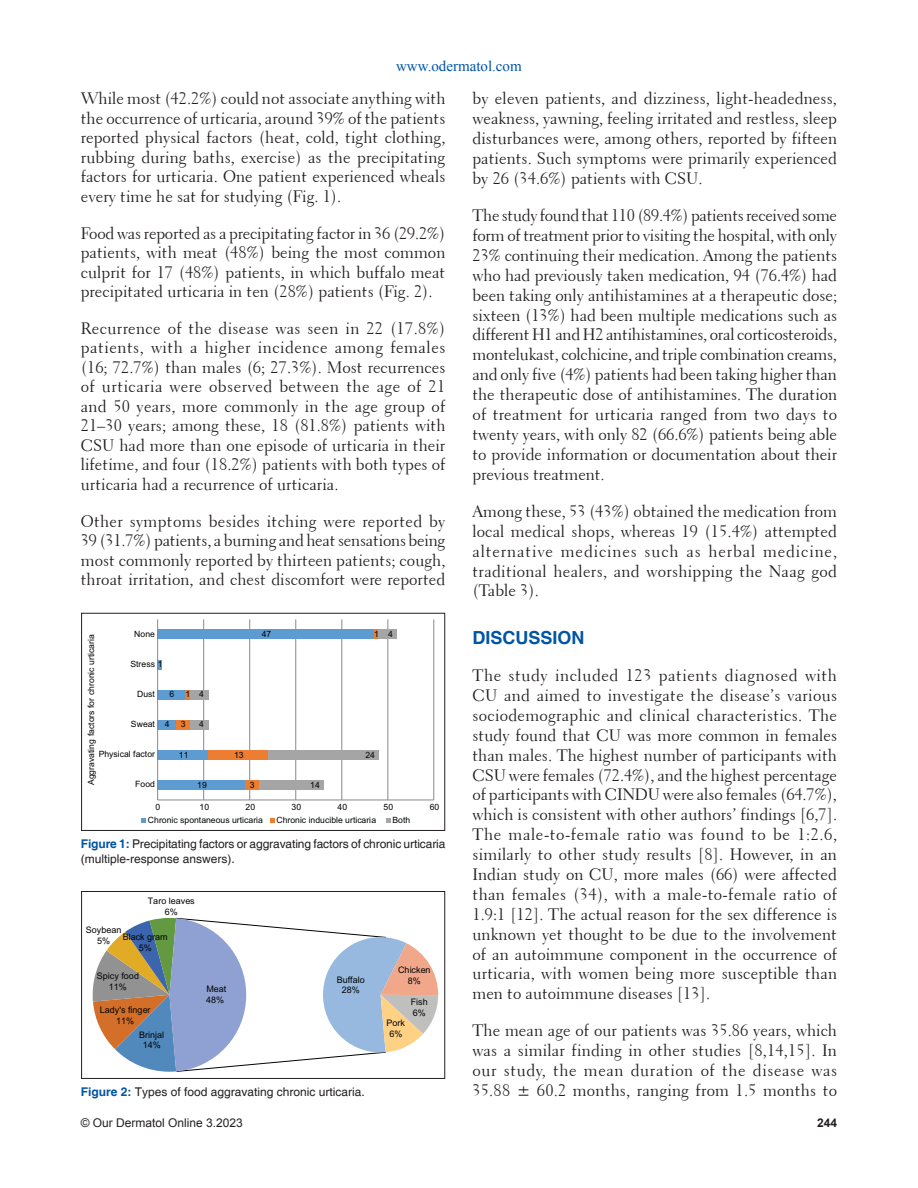
<style>
.page{position:relative;width:918px;height:1188px;background:#fff}
.page>*{position:absolute;margin:0;border:0;box-sizing:border-box;transform-origin:0 0}
.t1{font:700 18px "Helvetica";color:#0054a6}
.t2{font:16.5px/20px "Transitional 521 BT Roman A";color:#231f20;text-align:justify}
.t3{font:15px "Times New Roman";color:#0054a6}
.t4{font:12px/15px "Helvetica";color:#231f20}
.t5{font:12px "Arial";color:#231f20}
.t6{font:700 12px "Arial";color:#231f20}
.t7{font:9px/10.8px "Arial";color:#020303;text-align:center}
.t8{font:8.7px "Arial";color:#020303}
.s1{font-weight:700;color:#0054a6}
</style>
<div class="page">
<svg style="left:93px;top:917px;width:345px;height:155px"></svg>
<div style="left:81px;top:891px;width:364px;height:188px;border:1px solid #231f20"></div>
<hr style="left:203px;top:619px;width:1px;height:181px;background:#898989">
<hr style="left:249px;top:619px;width:1px;height:181px;background:#898989">
<hr style="left:295px;top:619px;width:1px;height:181px;background:#898989">
<hr style="left:341px;top:619px;width:1px;height:181px;background:#898989">
<hr style="left:387px;top:619px;width:1px;height:181px;background:#898989">
<hr style="left:433px;top:619px;width:1px;height:181px;background:#898989">
<div style="left:158px;top:780px;width:87px;height:10px;background:#5d9bd3"></div>
<div style="left:158px;top:750px;width:50px;height:10px;background:#5d9bd3"></div>
<div style="left:158px;top:720px;width:18px;height:9px;background:#5d9bd3"></div>
<div style="left:158px;top:690px;width:27px;height:9px;background:#5d9bd3"></div>
<svg style="left:158px;top:660px;width:4px;height:9px"></svg>
<div style="left:158px;top:630px;width:216px;height:9px;background:#5d9bd3"></div>
<div style="left:245px;top:780px;width:14px;height:10px;background:#ed7d31"></div>
<div style="left:208px;top:750px;width:60px;height:10px;background:#ed7d31"></div>
<div style="left:176px;top:720px;width:14px;height:9px;background:#ed7d31"></div>
<div style="left:185px;top:690px;width:5px;height:9px;background:#ed7d31"></div>
<div style="left:374px;top:630px;width:5px;height:9px;background:#ed7d31"></div>
<div style="left:259px;top:780px;width:64px;height:10px;background:#a5a5a5"></div>
<div style="left:268px;top:750px;width:111px;height:10px;background:#a5a5a5"></div>
<div style="left:190px;top:720px;width:18px;height:9px;background:#a5a5a5"></div>
<div style="left:190px;top:690px;width:18px;height:9px;background:#a5a5a5"></div>
<div style="left:379px;top:630px;width:18px;height:9px;background:#a5a5a5"></div>
<hr style="left:158px;top:800px;width:276px;height:1px;background:#898989">
<hr style="left:157px;top:619px;width:1px;height:181px;background:#898989">
<svg style="left:142px;top:818px;width:4px;height:5px"></svg>
<svg style="left:270px;top:818px;width:5px;height:5px"></svg>
<svg style="left:386px;top:818px;width:5px;height:5px"></svg>
<div style="left:81px;top:613px;width:364px;height:218px;border:1px solid #231f20"></div>
<p class="t3" style="left:396px;top:58px;width:127px">www.odermatol.com</p>
<p class="t2" style="left:81px;top:89px;width:366px;line-height:19.5px">While most (42.2%) could not associate anything with the occurrence of urticaria, around 39% of the patients reported physical factors (heat, cold, tight clothing, rubbing during baths, exercise) as the precipitating factors for urticaria. One patient experienced wheals every time he sat for studying (Fig. 1).</p>
<p class="t2" style="left:81px;top:223px;width:366px;line-height:19.5px">Food was reported as a precipitating factor in 36 (29.2%) patients, with meat (48%) being the most common culprit for 17 (48%) patients, in which buffalo meat precipitated urticaria in ten (28%) patients (Fig. 2).</p>
<p class="t2" style="left:81px;top:319px;width:366px;line-height:19.5px">Recurrence of the disease was seen in 22 (17.8%) patients, with a higher incidence among females (16; 72.7%) than males (6; 27.3%). Most recurrences of urticaria were observed between the age of 21 and 50 years, more commonly in the age group of 21–30 years; among these, 18 (81.8%) patients with CSU had more than one episode of urticaria in their lifetime, and four (18.2%) patients with both types of urticaria had a recurrence of urticaria.</p>
<p class="t2" style="left:81px;top:511px;width:366px;line-height:19.5px">Other symptoms besides itching were reported by 39 (31.7%) patients, a burning and heat sensations being most commonly reported by thirteen patients; cough, throat irritation, and chest discomfort were reported</p>
<p class="t8" style="left:134px;top:631px;width:22px">None</p>
<p class="t8" style="left:88px;top:785px;width:152px;rotate:-90deg">Aggravating factors for chronic urticaria</p>
<p class="t8" style="left:131px;top:661px;width:34px">Stress 1</p>
<p class="t8" style="left:137px;top:691px;width:19px">Dust</p>
<p class="t8" style="left:169px;top:691px;width:6px">6</p>
<p class="t8" style="left:186px;top:691px;width:6px">1</p>
<p class="t8" style="left:131px;top:721px;width:26px">Sweat</p>
<p class="t8" style="left:181px;top:721px;width:6px">3</p>
<p class="t8" style="left:165px;top:721px;width:6px">4</p>
<p class="t8" style="left:99px;top:751px;width:58px">Physical factor</p>
<p class="t8" style="left:179px;top:751px;width:11px">11</p>
<p class="t8" style="left:135px;top:781px;width:21px">Food</p>
<p class="t8" style="left:199px;top:691px;width:6px">4</p>
<p class="t8" style="left:199px;top:721px;width:6px">4</p>
<p class="t8" style="left:197px;top:781px;width:11px">19</p>
<p class="t8" style="left:262px;top:631px;width:11px">47</p>
<p class="t8" style="left:234px;top:751px;width:11px">13</p>
<p class="t8" style="left:250px;top:781px;width:6px">3</p>
<p class="t8" style="left:310px;top:781px;width:11px">14</p>
<p class="t8" style="left:374px;top:631px;width:6px">1</p>
<p class="t8" style="left:388px;top:631px;width:6px">4</p>
<p class="t8" style="left:365px;top:751px;width:11px">24</p>
<p class="t8" style="left:156px;top:804px;width:6px">0</p>
<p class="t8" style="left:200px;top:804px;width:11px">10</p>
<p class="t8" style="left:246px;top:804px;width:11px">20</p>
<p class="t8" style="left:292px;top:804px;width:11px">30</p>
<p class="t8" style="left:338px;top:804px;width:11px">40</p>
<p class="t8" style="left:384px;top:804px;width:11px">50</p>
<p class="t8" style="left:430px;top:804px;width:11px">60</p>
<p class="t8" style="left:148px;top:817px;width:117px">Chronic spontaneous urticaria</p>
<p class="t8" style="left:276px;top:817px;width:101px">Chronic inducible urticaria</p>
<p class="t8" style="left:392px;top:817px;width:19px">Both</p>
<p class="t4" style="left:81px;top:837px;width:366px"><span class="s1">Figure 1:</span> Precipitating factors or aggravating factors of chronic urticaria (multiple-response answers).</p>
<p class="t7" style="left:148px;top:896px;width:48px">Taro leaves<br>6%</p>
<p class="t7" style="left:86px;top:926px;width:37px">Soybean<br>5%</p>
<p class="t7" style="left:123px;top:932px;width:47px">Black gram<br>5%</p>
<p class="t7" style="left:97px;top:972px;width:44px">Spicy food<br>11%</p>
<p class="t7" style="left:100px;top:1006px;width:52px">Lady's finger<br>11%</p>
<p class="t7" style="left:139px;top:1030px;width:27px">Brinjal<br>14%</p>
<p class="t7" style="left:206px;top:985px;width:22px;text-align:left">Meat<br>48%</p>
<p class="t7" style="left:337px;top:975px;width:30px">Buffalo<br>28%</p>
<p class="t4" style="left:81px;top:1085px;width:286px"><span class="s1">Figure 2:</span> Types of food aggravating chronic urticaria.</p>
<p class="t7" style="left:398px;top:965px;width:34px">Chicken<br>8%</p>
<p class="t7" style="left:411px;top:997px;width:18px;text-align:left">Fish<br>6%</p>
<p class="t7" style="left:387px;top:1018px;width:20px">Pork<br>6%</p>
<p class="t2" style="left:473px;top:89px;width:366px">by eleven patients, and dizziness, light-headedness, weakness, yawning, feeling irritated and restless, sleep disturbances were, among others, reported by fifteen patients. Such symptoms were primarily experienced by 26 (34.6%) patients with CSU.</p>
<p class="t2" style="left:473px;top:206px;width:366px">The study found that 110 (89.4%) patients received some form of treatment prior to visiting the hospital, with only 23% continuing their medication. Among the patients who had previously taken medication, 94 (76.4%) had been taking only antihistamines at a therapeutic dose; sixteen (13%) had been multiple medications such as different H1 and H2 antihistamines, oral corticosteroids, montelukast, colchicine, and triple combination creams, and only five (4%) patients had been taking higher than the therapeutic dose of antihistamines. The duration of treatment for urticaria ranged from two days to twenty years, with only 82 (66.6%) patients being able to provide information or documentation about their previous treatment.</p>
<p class="t2" style="left:473px;top:501px;width:366px">Among these, 53 (43%) obtained the medication from local medical shops, whereas 19 (15.4%) attempted alternative medicines such as herbal medicine, traditional healers, and worshipping the Naag god (Table 3).</p>
<p class="t1" style="left:472px;top:627px;width:114px">DISCUSSION</p>
<p class="t2" style="left:472px;top:666px;width:366px">The study included 123 patients diagnosed with CU and aimed to investigate the disease’s various sociodemographic and clinical characteristics. The study found that CU was more common in females than males. The highest number of participants with CSU were females (72.4%), and the highest percentage of participants with CINDU were also females (64.7%), which is consistent with other authors’ findings [6,7].<br>The male-to-female ratio was found to be 1:2.6, similarly to other study results [8]. However, in an Indian study on CU, more males (66) were affected than females (34), with a male-to-female ratio of 1.9:1 [12]. The actual reason for the sex difference is unknown yet thought to be due to the involvement of an autoimmune component in the occurrence of urticaria, with women being more susceptible than men to autoimmune diseases [13].</p>
<p class="t2" style="left:472px;top:1021px;width:366px">The mean age of our patients was 35.86 years, which was a similar finding in other studies [8,14,15]. In our study, the mean duration of the disease was 35.88 ± 60.2 months, ranging from 1.5 months to</p>
<p class="t5" style="left:81px;top:1116px;width:164px">© Our Dermatol Online 3.2023</p>
<p class="t6" style="left:817px;top:1116px;width:22px">244</p>
</div>
